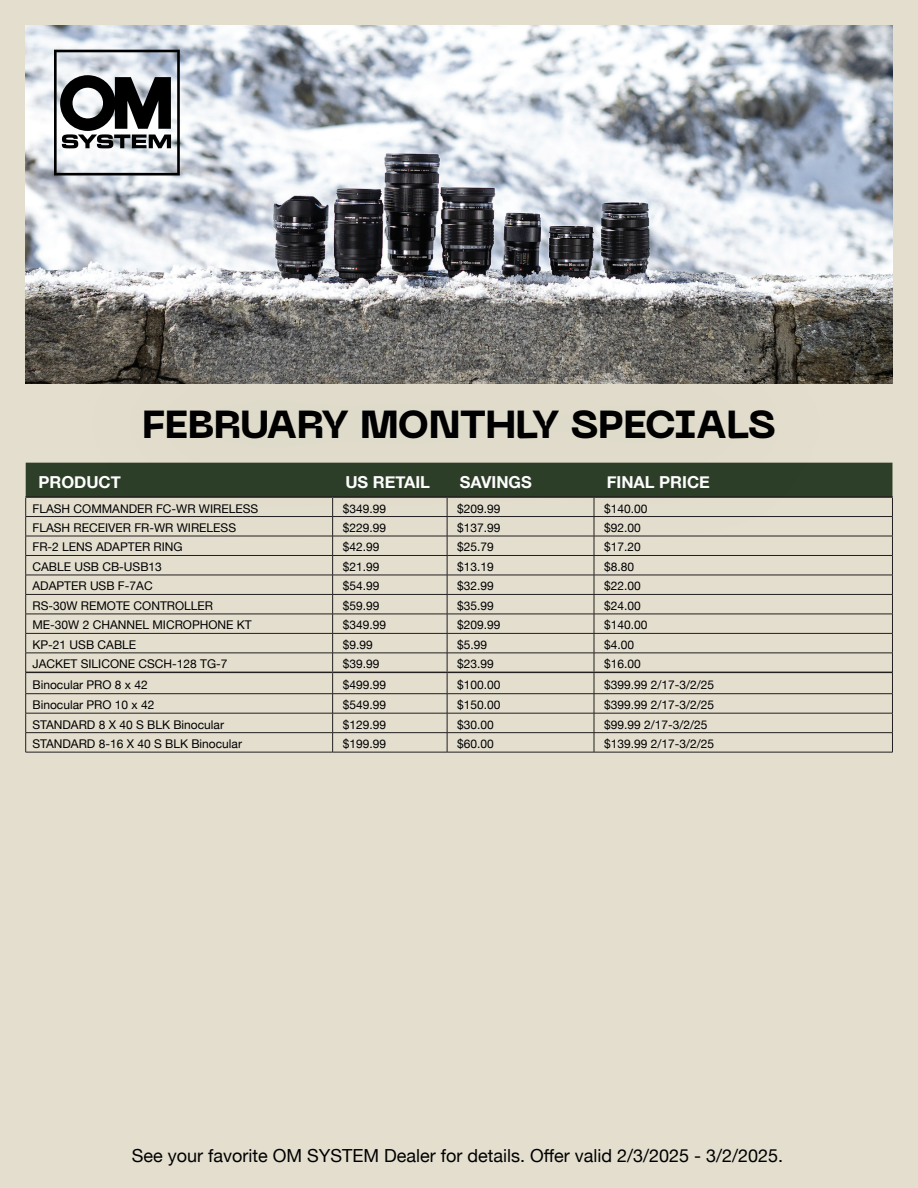
<style>
.page{position:relative;width:918px;height:1188px;background:#e3dece}
.page>*{position:absolute;margin:0;border:0;box-sizing:border-box;transform-origin:0 0}
.t1{font:800 38.85px "PP Neue Machina";letter-spacing:-.02em;color:#000001}
.t2{font:18px "Helvetica Neue";color:#000001}
.t3{font:700 16.5px "Helvetica Neue";color:#fff}
.t4{font:12px "Helvetica Neue";color:#000001}
</style>
<div class="page">
<img style="left:26px;top:26px;width:866px;height:249px">
<svg style="left:25px;top:573px;width:868px;height:179px"></svg>
<hr style="left:26px;top:633px;width:307px;height:1px;background:#231f20">
<hr style="left:333px;top:633px;width:114px;height:1px;background:#231f20">
<hr style="left:447px;top:633px;width:147px;height:1px;background:#231f20">
<hr style="left:594px;top:633px;width:299px;height:1px;background:#231f20">
<hr style="left:26px;top:614px;width:307px;height:1px;background:#231f20">
<hr style="left:333px;top:614px;width:114px;height:1px;background:#231f20">
<hr style="left:447px;top:614px;width:147px;height:1px;background:#231f20">
<hr style="left:594px;top:614px;width:299px;height:1px;background:#231f20">
<hr style="left:26px;top:653px;width:307px;height:1px;background:#231f20">
<hr style="left:333px;top:653px;width:114px;height:1px;background:#231f20">
<hr style="left:447px;top:653px;width:147px;height:1px;background:#231f20">
<hr style="left:594px;top:653px;width:299px;height:1px;background:#231f20">
<hr style="left:26px;top:693px;width:307px;height:1px;background:#231f20">
<hr style="left:333px;top:693px;width:114px;height:1px;background:#231f20">
<hr style="left:447px;top:693px;width:147px;height:1px;background:#231f20">
<hr style="left:594px;top:693px;width:299px;height:1px;background:#231f20">
<hr style="left:26px;top:732px;width:307px;height:1px;background:#231f20">
<hr style="left:333px;top:732px;width:114px;height:1px;background:#231f20">
<hr style="left:447px;top:732px;width:147px;height:1px;background:#231f20">
<hr style="left:594px;top:732px;width:299px;height:1px;background:#231f20">
<hr style="left:26px;top:713px;width:307px;height:1px;background:#231f20">
<hr style="left:333px;top:713px;width:114px;height:1px;background:#231f20">
<hr style="left:447px;top:713px;width:147px;height:1px;background:#231f20">
<hr style="left:594px;top:713px;width:299px;height:1px;background:#231f20">
<hr style="left:26px;top:752px;width:307px;height:1px;background:#231f20">
<hr style="left:333px;top:752px;width:114px;height:1px;background:#231f20">
<hr style="left:447px;top:752px;width:147px;height:1px;background:#231f20">
<hr style="left:594px;top:752px;width:299px;height:1px;background:#231f20">
<hr style="left:26px;top:594px;width:307px;height:1px;background:#231f20">
<hr style="left:333px;top:594px;width:114px;height:1px;background:#231f20">
<hr style="left:447px;top:594px;width:147px;height:1px;background:#231f20">
<hr style="left:594px;top:594px;width:299px;height:1px;background:#231f20">
<hr style="left:26px;top:672px;width:307px;height:1px;background:#231f20">
<hr style="left:333px;top:672px;width:114px;height:1px;background:#231f20">
<hr style="left:447px;top:672px;width:147px;height:1px;background:#231f20">
<hr style="left:594px;top:672px;width:298px;height:1px;background:#231f20">
<div style="left:25px;top:275px;width:870px;height:298px;background:#231f20;opacity:.2"></div>
<svg style="left:54px;top:50px;width:126px;height:126px;background:#8d9093"></svg>
<h1 class="t1" style="left:142px;top:399px;width:635px">FEBRUARY MONTHLY SPECIALS</h1>
<h3 class="t3" style="left:38px;top:469px;width:84px">PRODUCT</h3>
<h3 class="t3" style="left:345px;top:469px;width:86px">US RETAIL</h3>
<h3 class="t3" style="left:460px;top:469px;width:73px">SAVINGS</h3>
<h3 class="t3" style="left:607px;top:469px;width:105px">FINAL PRICE</h3>
<p class="t4" style="left:32px;top:500px;width:227px">FLASH COMMANDER FC-WR WIRELESS</p>
<p class="t4" style="left:343px;top:500px;width:45px">$349.99</p>
<p class="t4" style="left:457px;top:500px;width:45px">$209.99</p>
<p class="t4" style="left:604px;top:500px;width:45px">$140.00</p>
<p class="t4" style="left:32px;top:519px;width:205px">FLASH RECEIVER FR-WR WIRELESS</p>
<p class="t4" style="left:343px;top:519px;width:45px">$229.99</p>
<p class="t4" style="left:457px;top:519px;width:45px">$137.99</p>
<p class="t4" style="left:604px;top:519px;width:38px">$92.00</p>
<p class="t4" style="left:32px;top:539px;width:152px">FR-2 LENS ADAPTER RING</p>
<p class="t4" style="left:343px;top:539px;width:38px">$42.99</p>
<p class="t4" style="left:457px;top:539px;width:38px">$25.79</p>
<p class="t4" style="left:604px;top:539px;width:38px">$17.20</p>
<p class="t4" style="left:32px;top:558px;width:131px">CABLE USB CB-USB13</p>
<p class="t4" style="left:343px;top:558px;width:38px">$21.99</p>
<p class="t4" style="left:457px;top:558px;width:38px">$13.19</p>
<p class="t4" style="left:604px;top:558px;width:32px">$8.80</p>
<p class="t4" style="left:32px;top:577px;width:122px">ADAPTER USB F-7AC</p>
<p class="t4" style="left:343px;top:577px;width:38px">$54.99</p>
<p class="t4" style="left:457px;top:577px;width:38px">$32.99</p>
<p class="t4" style="left:604px;top:577px;width:38px">$22.00</p>
<p class="t4" style="left:32px;top:597px;width:182px">RS-30W REMOTE CONTROLLER</p>
<p class="t4" style="left:343px;top:597px;width:38px">$59.99</p>
<p class="t4" style="left:457px;top:597px;width:38px">$35.99</p>
<p class="t4" style="left:604px;top:597px;width:38px">$24.00</p>
<p class="t4" style="left:32px;top:616px;width:221px">ME-30W 2 CHANNEL MICROPHONE KT</p>
<p class="t4" style="left:343px;top:616px;width:45px">$349.99</p>
<p class="t4" style="left:457px;top:616px;width:45px">$209.99</p>
<p class="t4" style="left:604px;top:616px;width:45px">$140.00</p>
<p class="t4" style="left:32px;top:636px;width:105px">KP-21 USB CABLE</p>
<p class="t4" style="left:343px;top:636px;width:32px">$9.99</p>
<p class="t4" style="left:457px;top:636px;width:32px">$5.99</p>
<p class="t4" style="left:604px;top:636px;width:32px">$4.00</p>
<p class="t4" style="left:32px;top:655px;width:197px">JACKET SILICONE CSCH-128 TG-7</p>
<p class="t4" style="left:343px;top:655px;width:38px">$39.99</p>
<p class="t4" style="left:457px;top:655px;width:38px">$23.99</p>
<p class="t4" style="left:604px;top:655px;width:38px">$16.00</p>
<p class="t4" style="left:32px;top:676px;width:117px">Binocular PRO 8 x 42</p>
<p class="t4" style="left:343px;top:676px;width:45px">$499.99</p>
<p class="t4" style="left:457px;top:676px;width:45px">$100.00</p>
<p class="t4" style="left:604px;top:676px;width:112px">$399.99 2/17-3/2/25</p>
<p class="t4" style="left:32px;top:696px;width:124px">Binocular PRO 10 x 42</p>
<p class="t4" style="left:343px;top:696px;width:45px">$549.99</p>
<p class="t4" style="left:457px;top:696px;width:45px">$150.00</p>
<p class="t4" style="left:604px;top:696px;width:112px">$399.99 2/17-3/2/25</p>
<p class="t4" style="left:32px;top:716px;width:193px">STANDARD 8 X 40 S BLK Binocular</p>
<p class="t4" style="left:343px;top:716px;width:45px">$129.99</p>
<p class="t4" style="left:457px;top:716px;width:38px">$30.00</p>
<p class="t4" style="left:604px;top:716px;width:105px">$99.99 2/17-3/2/25</p>
<p class="t4" style="left:32px;top:735px;width:211px">STANDARD 8-16 X 40 S BLK Binocular</p>
<p class="t4" style="left:343px;top:735px;width:45px">$199.99</p>
<p class="t4" style="left:457px;top:735px;width:38px">$60.00</p>
<p class="t4" style="left:604px;top:735px;width:112px">$139.99 2/17-3/2/25</p>
<h2 class="t2" style="left:132px;top:1143px;width:653px">See your favorite OM SYSTEM Dealer for details. Offer valid 2/3/2025 - 3/2/2025.</h2>
</div>
